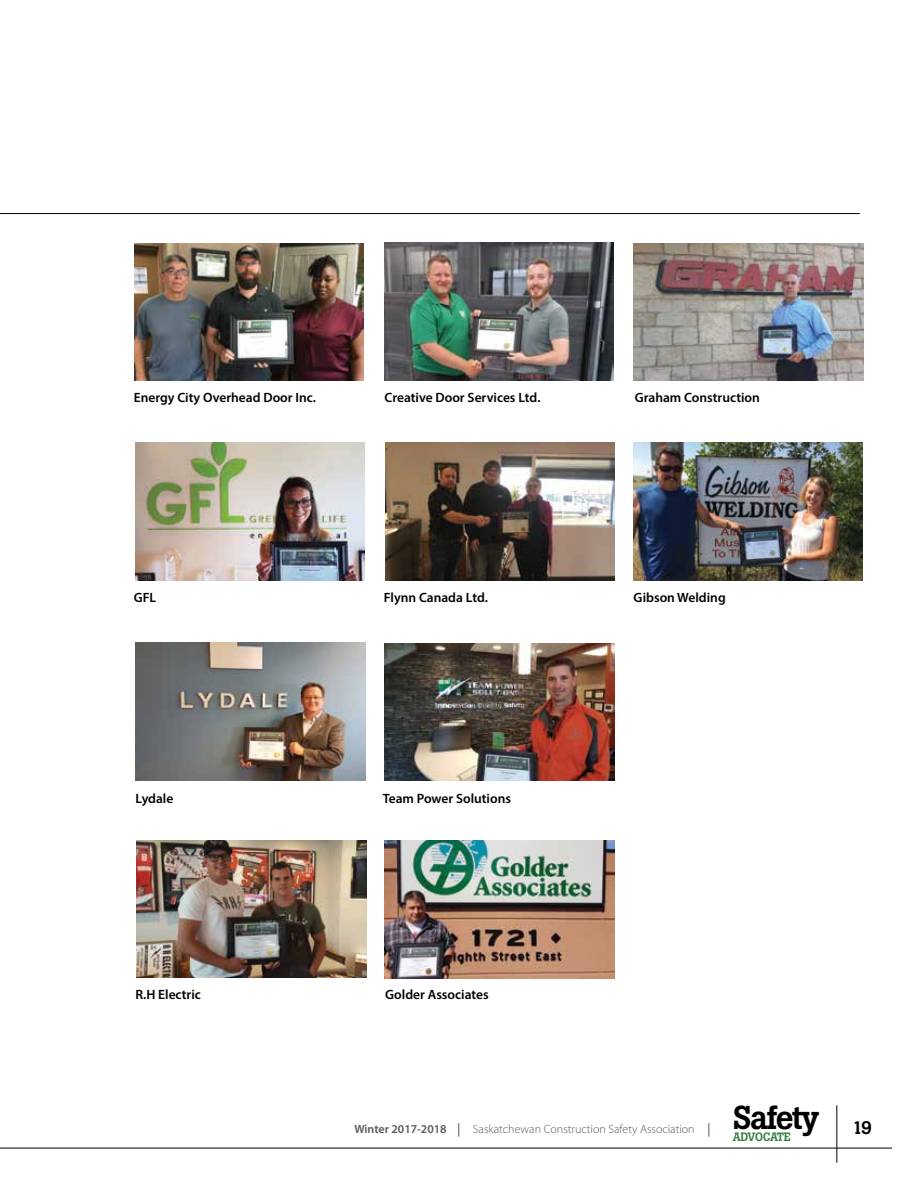
<style>
.page{position:relative;width:918px;height:1188px;background:#fff}
.page>*{position:absolute;margin:0;border:0;box-sizing:border-box;transform-origin:0 0}
.t1{font:500 33px "Boton";letter-spacing:-.05em;color:#000}
.t2{font:500 18px "Boton";color:#000}
.t3{font:600 13.5px "Myriad Pro";color:#000}
.t4{font:300 12px "Myriad Pro";color:#58595b}
.t5{font:600 12px "Myriad Pro";color:#58595b}
.t6{font:500 12px "Boton";letter-spacing:-.02em;color:#357d3d}
</style>
<div class="page">
<hr style="left:0;top:1148px;width:892px;height:1px;background:#000">
<svg style="left:458px;top:1123px;width:1px;height:14px"></svg>
<svg style="left:708px;top:1123px;width:1px;height:14px"></svg>
<hr style="left:836px;top:1105px;width:1px;height:58px;background:#000">
<img style="left:385px;top:643px;width:229px;height:138px">
<img style="left:385px;top:443px;width:230px;height:138px">
<img style="left:384px;top:243px;width:229px;height:137px">
<img style="left:134px;top:243px;width:230px;height:138px">
<img style="left:135px;top:443px;width:230px;height:138px">
<img style="left:385px;top:840px;width:229px;height:138px">
<img style="left:634px;top:243px;width:229px;height:138px">
<img style="left:633px;top:443px;width:229px;height:138px">
<img style="left:136px;top:643px;width:229px;height:137px">
<img style="left:137px;top:840px;width:229px;height:138px">
<hr style="left:0;top:213px;width:860px;height:1px;background:#000">
<p class="t3" style="left:134px;top:389px;width:184px">Energy City Overhead Door Inc.</p>
<p class="t3" style="left:385px;top:389px;width:157px">Creative Door Services Ltd.</p>
<p class="t3" style="left:134px;top:589px;width:24px">GFL</p>
<p class="t3" style="left:384px;top:589px;width:106px">Flynn Canada Ltd.</p>
<p class="t3" style="left:135px;top:789px;width:39px">Lydale</p>
<p class="t3" style="left:383px;top:789px;width:130px">Team Power Solutions</p>
<p class="t3" style="left:136px;top:986px;width:67px">R.H Electric</p>
<p class="t3" style="left:385px;top:986px;width:105px">Golder Associates</p>
<p class="t3" style="left:635px;top:389px;width:127px">Graham Construction</p>
<p class="t3" style="left:634px;top:589px;width:94px">Gibson Welding</p>
<h1 class="t1" style="left:733px;top:1098px;width:88px">Safety</h1>
<p class="t6" style="left:733px;top:1130px;width:60px">ADVOCATE</p>
<p class="t5" style="left:354px;top:1121px;width:94px">Winter 2017-2018</p>
<p class="t4" style="left:473px;top:1121px;width:223px">Saskatchewan Construction Safety Association</p>
<h2 class="t2" style="left:852px;top:1117px;width:22px">19</h2>
</div>
